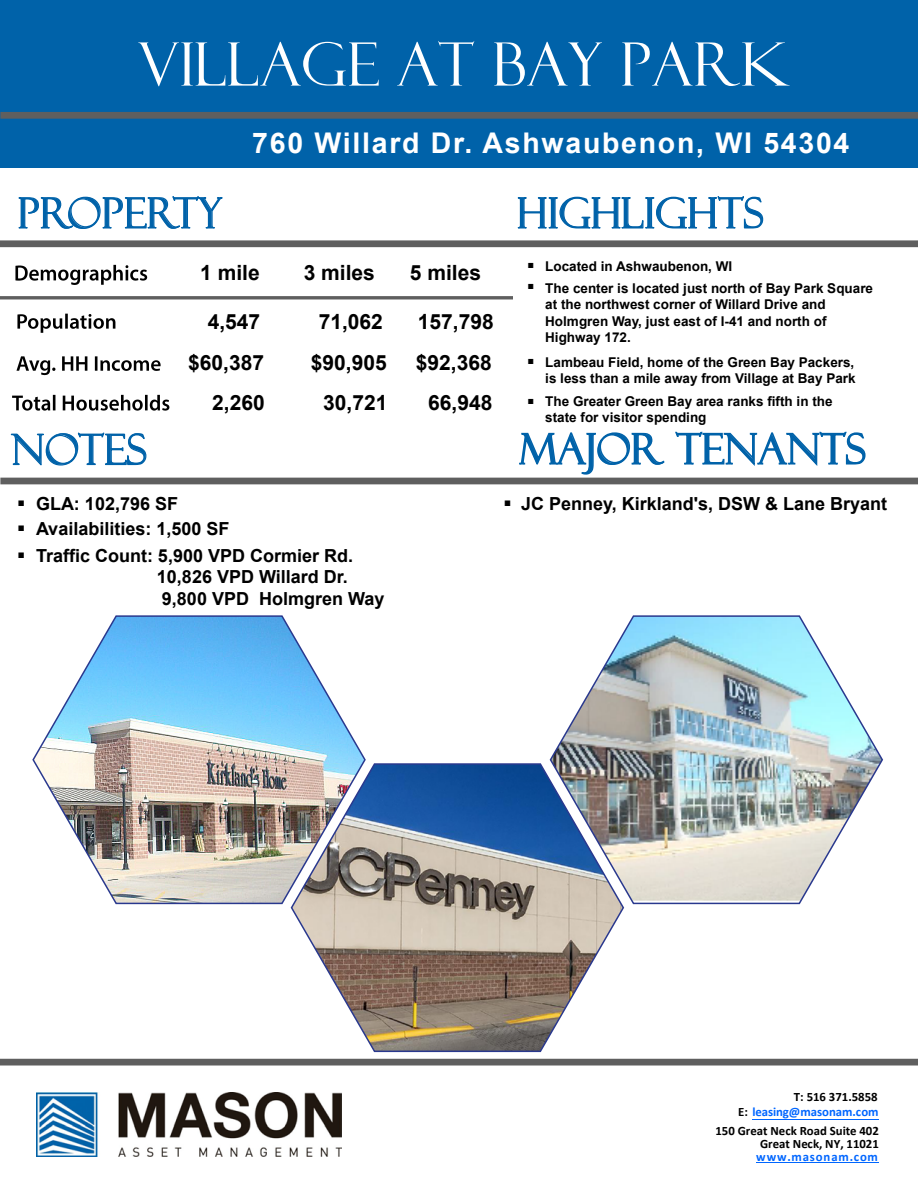
<style>
.page{position:relative;width:918px;height:1188px;background:#fff}
.page>*{position:absolute;margin:0;border:0;box-sizing:border-box;transform-origin:0 0}
.t1{font:60px "Felix Titling";color:#fff}
.t2{font:42px "Felix Titling";color:#0062a9}
.t3{font:700 39px "Arial";color:#000}
.t4{font:700 36px/75.4px "Arial";color:#000}
.t5{font:700 28.5px "Arial";letter-spacing:.06em;color:#fff}
.t6{font:700 21px "Arial";color:#000}
.t7{font:700 18px/27px "Arial";color:#000}
.t8{font:700 13.5px/16.2px "Arial";color:#000}
.t9{font:700 12.75px/13.5px "Calibri";color:#000;text-align:right}
.t10{font:700 12.75px/15.5px "Calibri";color:#06f;text-align:right}
.t11{font:700 12.75px "Calibri";letter-spacing:.065em;color:#06f}
.s1{color:#000}
</style>
<div class="page">
<div style="left:0;top:0;width:918px;height:168px;background:#0062a9"></div>
<div style="left:0;top:112px;width:918px;height:7px;background:#5f5f5f"></div>
<img style="left:17px;top:313px;width:99px;height:20px">
<img style="left:16px;top:356px;width:145px;height:20px">
<hr style="left:0;top:296px;width:513px;height:3px;background:#5f5f5f">
<div style="left:0;top:240px;width:918px;height:7px;background:#5f5f5f"></div>
<svg style="left:18px;top:196px;width:205px;height:33px"></svg>
<div style="left:0;top:478px;width:918px;height:6px;background:#5f5f5f"></div>
<svg style="left:10px;top:432px;width:137px;height:34px"></svg>
<div style="left:0;top:1059px;width:918px;height:7px;background:#5f5f5f"></div>
<img style="left:36px;top:1092px;width:305px;height:64px">
<hr style="left:752px;top:1119px;width:127px;height:1px;background:#06f">
<hr style="left:756px;top:1162px;width:123px;height:1px;background:#06f">
<svg style="left:517px;top:196px;width:247px;height:33px"></svg>
<img style="left:13px;top:394px;width:157px;height:17px">
<svg style="left:518px;top:432px;width:147px;height:46px"></svg>
<svg style="left:675px;top:431px;width:191px;height:35px"></svg>
<img style="left:15px;top:264px;width:133px;height:21px">
<img style="left:32px;top:615px;width:334px;height:290px">
<img style="left:549px;top:615px;width:334px;height:290px">
<img style="left:290px;top:762px;width:335px;height:291px">
<h1 class="t1" style="left:138px;top:30px;width:653px">VILLAGE AT BAY PARK</h1>
<h2 class="t2" style="left:17px;top:189px;width:206px">PROPERTY</h2>
<h3 class="t5" style="left:252px;top:123px;width:599px">760 Willard Dr. Ashwaubenon, WI 54304</h3>
<h2 class="t2" style="left:517px;top:189px;width:248px">HIGHLIGHTS</h2>
<h3 class="t6" style="left:200px;top:258px;width:61px">1 mile</h3>
<h3 class="t6" style="left:304px;top:258px;width:73px">3 miles</h3>
<h3 class="t6" style="left:410px;top:258px;width:73px">5 miles</h3>
<h3 class="t4" style="left:526px;top:218px;width:12px">.</h3>
<p class="t8" style="left:545px;top:258px;width:189px">Located in Ashwaubenon, WI</p>
<h3 class="t6" style="left:208px;top:306px;width:54px">4,547</h3>
<h3 class="t6" style="left:319px;top:306px;width:66px">71,062</h3>
<h3 class="t6" style="left:418px;top:306px;width:77px">157,798</h3>
<h3 class="t6" style="left:188px;top:348px;width:77px">$60,387</h3>
<h3 class="t6" style="left:311px;top:348px;width:77px">$90,905</h3>
<h3 class="t6" style="left:416px;top:348px;width:77px">$92,368</h3>
<h3 class="t4" style="left:526px;top:239px;width:12px">. .</h3>
<p class="t8" style="left:545px;top:281px;width:329px">The center is located just north of Bay Park Square at the northwest corner of Willard Drive and Holmgren Way, just east of I-41 and north of Highway 172.</p>
<p class="t8" style="left:545px;top:354px;width:312px">Lambeau Field, home of the Green Bay Packers, is less than a mile away from Village at Bay Park</p>
<h3 class="t6" style="left:212px;top:388px;width:54px">2,260</h3>
<h3 class="t6" style="left:323px;top:388px;width:66px">30,721</h3>
<h3 class="t6" style="left:428px;top:388px;width:66px">66,948</h3>
<h3 class="t4" style="left:526px;top:354px;width:12px">.</h3>
<p class="t8" style="left:545px;top:393px;width:289px">The Greater Green Bay area ranks fifth in the state for visitor spending</p>
<h2 class="t2" style="left:11px;top:425px;width:137px">NOTES</h2>
<h2 class="t2" style="left:520px;top:425px;width:348px">MAJOR TENANTS</h2>
<h3 class="t7" style="left:36px;top:490px;width:144px">GLA: 102,796 SF</h3>
<h3 class="t3" style="left:16px;top:465px;width:12px">.</h3>
<h3 class="t7" style="left:36px;top:515px;width:319px;text-indent:-20px"><sup>.</sup> Availabilities: 1,500 SF<br>Traffic Count: 5,900 VPD Cormier Rd.</h3>
<h3 class="t7" style="left:157px;top:566px;width:229px;line-height:21.6px">10,826 VPD Willard Dr.<br>9,800 VPD Holmgren Way</h3>
<h3 class="t3" style="left:16px;top:517px;width:12px">.</h3>
<h3 class="t7" style="left:502px;top:490px;width:386px"><sup>.</sup> JC Penney, Kirkland's, DSW &amp; Lane Bryant</h3>
<p class="t10" style="left:738px;top:1089px;width:142px"><span class="s1">T: 516 371.5858<br>E:</span> leasing@masonam.com</p>
<p class="t9" style="left:715px;top:1124px;width:165px">150 Great Neck Road Suite 402<br>Great Neck, NY, 11021</p>
<p class="t11" style="left:756px;top:1148px;width:123px">www.masonam.com</p>
</div>
